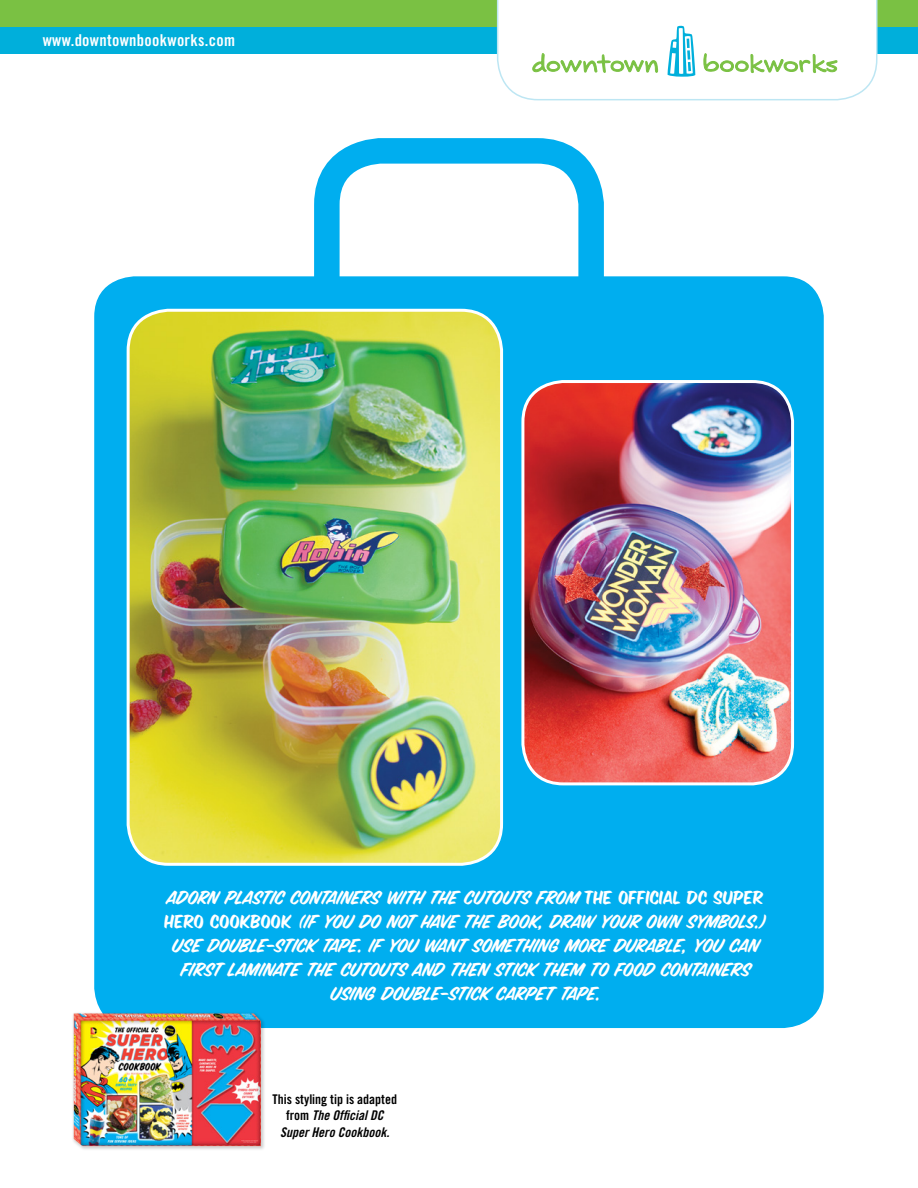
<style>
.page{position:relative;width:918px;height:1188px;background:#fff}
.page>*{position:absolute;margin:0;border:0;box-sizing:border-box;transform-origin:0 0}
.t1{font:21px/24px "Sign Painter House Brush";letter-spacing:-.01em;color:#fff;text-align:center}
.t2{font:16.35px "Trade Gothic Bold Cond Twenty";letter-spacing:.02em;color:#fff}
.t3{font:13.35px/16.5px "Trade Gothic Bold Cond Twenty Obl";color:#000;text-align:center}
.t4{font:13.35px "Trade Gothic Bold Cond Twenty";color:#000}
.s1{font-style:italic}
.s2{font-family:"Trade Gothic Bold Cond Twenty"}
</style>
<div class="page">
<div style="left:0;top:0;width:918px;height:27px;background:#7ac143"></div>
<div style="left:0;top:27px;width:918px;height:27px;background:#00afdb"></div>
<svg style="left:497px;top:0;width:381px;height:100px"></svg>
<div style="left:94px;top:276px;width:730px;height:752px;background:#00aeef;border-radius:40px"></div>
<div style="left:314px;top:138px;width:290px;height:311px;border:26px solid #00aeef;border-radius:54px"></div>
<img style="left:524px;top:382px;width:269px;height:402px">
<div style="left:521px;top:380px;width:273px;height:405px;border:3px solid #fff;border-radius:41px"></div>
<img style="left:128px;top:310px;width:374px;height:554px">
<div style="left:127px;top:309px;width:376px;height:557px;border:3px solid #fff;border-radius:40px"></div>
<div style="left:71px;top:1011px;width:195px;height:140px;background:#000;opacity:.2"></div>
<img style="left:74px;top:1013px;width:187px;height:133px">
<p class="t2" style="left:43px;top:30px;width:194px">www.downtownbookworks.com</p>
<p class="t1" style="left:166px;top:885px;width:602px">ADORN PLASTIC CONTAINERS WITH THE CUTOUTS FROM <span class="s1">THE OFFICIAL DC SUPER HEROCOOKBOOK</span> (IF YOU DO NOT HAVE THE BOOK, DRAW YOUR OWN SYMBOLS.)<br>USE DOUBLE-STICK TAPE. IF YOU WANT SOMETHING MORE DURABLE, YOU CAN FIRST LAMINATE THE CUTOUTS AND THEN STICK THEM TO FOOD CONTAINERS USING DOUBLE-STICK CARPET TAPE.</p>
<p class="t4" style="left:273px;top:1091px;width:126px">This styling tip is adapted</p>
<p class="t3" style="left:280px;top:1107px;width:111px"><span class="s2">from</span> The Official DC<br>Super Hero Cookbook.</p>
</div>
